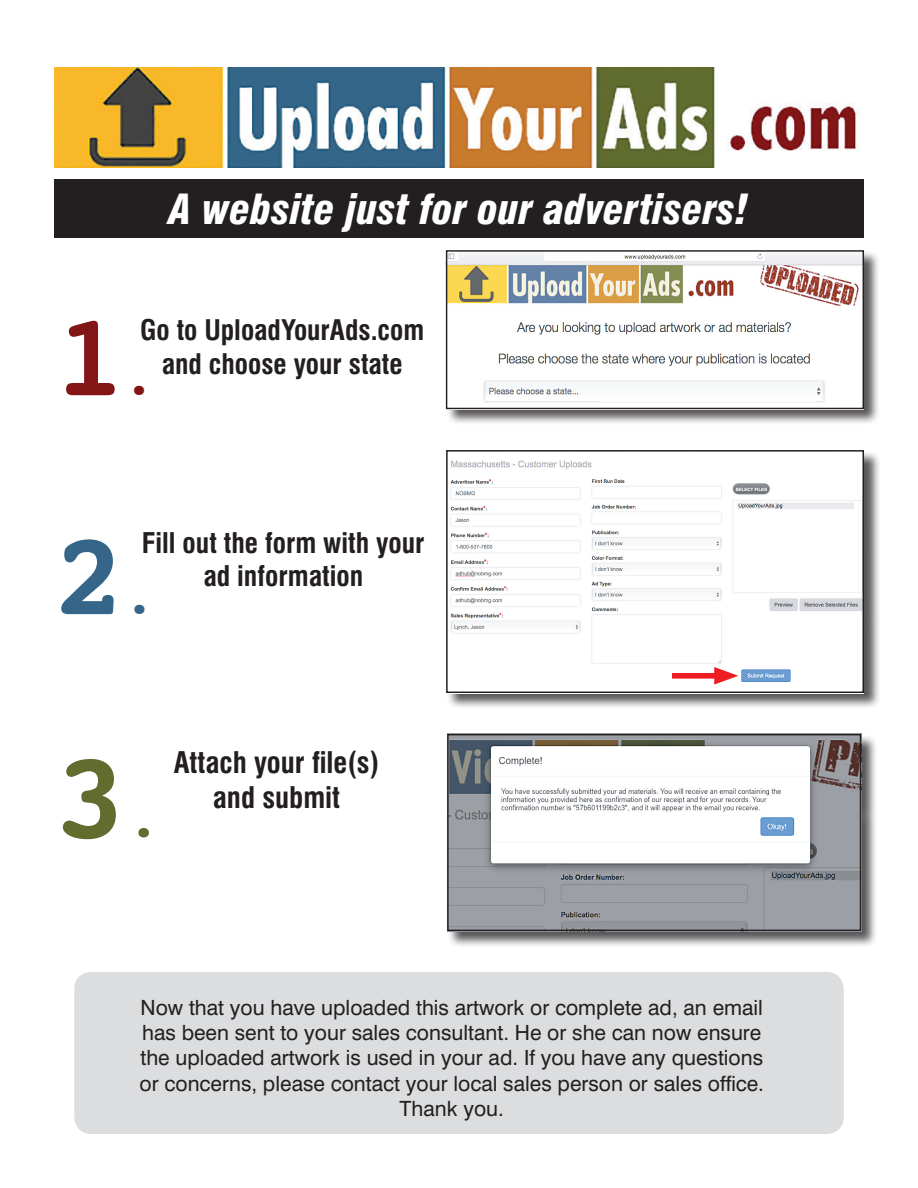
<style>
.page{position:relative;width:918px;height:1188px;background:#fff}
.page>*{position:absolute;margin:0;border:0;box-sizing:border-box;transform-origin:0 0}
.t1{font:700 123.6px "Courier";color:#616c2e}
.t2{font:700 118.2px "Courier";color:#356689}
.t3{font:700 117.75px "Courier";color:#841517}
.t4{font:700 51.45px "Courier";color:#616c2e}
.t5{font:700 49.2px "Courier";color:#356689}
.t6{font:700 49.05px "Courier";color:#841517}
.t7{font:italic 900 condensed 40.5px "Swiss 721 BT";color:#fff}
.t8{font:700 condensed 29.1px/34.8px "Swiss 721 BT";color:#231f20;text-align:center}
.t9{font:700 condensed 27.75px/33.3px "Swiss 721 BT";color:#231f20;text-align:center}
.t10{font:700 condensed 27.6px/33.2px "Swiss 721 BT";color:#231f20;text-align:center}
.t11{font:21px/25.2px "Swiss 721 BT";color:#231f20;text-align:center}
</style>
<div class="page">
<img style="left:54px;top:68px;width:805px;height:100px">
<div style="left:54px;top:179px;width:810px;height:59px;background:#231f20"></div>
<div style="left:446px;top:250px;width:435px;height:176px;background:#231f20;opacity:.75"></div>
<img style="left:448px;top:252px;width:414px;height:155px">
<div style="left:446px;top:250px;width:418px;height:159px;border:1px solid #231f20"></div>
<div style="left:446px;top:450px;width:435px;height:260px;background:#231f20;opacity:.75"></div>
<img style="left:449px;top:453px;width:412px;height:237px">
<div style="left:446px;top:450px;width:418px;height:243px;border:2px solid #231f20"></div>
<div style="left:447px;top:734px;width:431px;height:214px;background:#231f20;opacity:.75"></div>
<img style="left:449px;top:736px;width:410px;height:193px">
<div style="left:447px;top:734px;width:414px;height:197px;border:1px solid #231f20"></div>
<div style="left:74px;top:972px;width:770px;height:162px;background:#dcdddf;border-radius:17px"></div>
<div style="left:672px;top:673px;width:52px;height:6px;background:#ee1d23"></div>
<svg style="left:714px;top:667px;width:24px;height:18px"></svg>
<h3 class="t7" style="left:169px;top:185px;width:581px">A website just for our advertisers!</h3>
<h3 class="t3" style="left:54px;top:263px;width:72px">1</h3>
<h3 class="t10" style="left:140px;top:314px;width:285px">Go to UploadYourAds.com and choose your state</h3>
<h3 class="t6" style="left:125px;top:340px;width:31px">.</h3>
<h2 class="t2" style="left:54px;top:482px;width:72px">2</h2>
<h3 class="t9" style="left:142px;top:526px;width:284px">Fill out the form with your ad information</h3>
<h3 class="t5" style="left:125px;top:559px;width:31px">.</h3>
<h1 class="t1" style="left:54px;top:699px;width:76px">3</h1>
<h3 class="t4" style="left:128px;top:780px;width:32px">.</h3>
<h3 class="t8" style="left:174px;top:745px;width:207px">Attach your file(s) and submit</h3>
<p class="t11" style="left:140px;top:995px;width:626px">Now that you have uploaded this artwork or complete ad, an email has been sent to your sales consultant. He or she can now ensure the uploaded artwork is used in your ad. If you have any questions or concerns, please contact your local sales person or sales office.<br>Thank you.</p>
</div>
